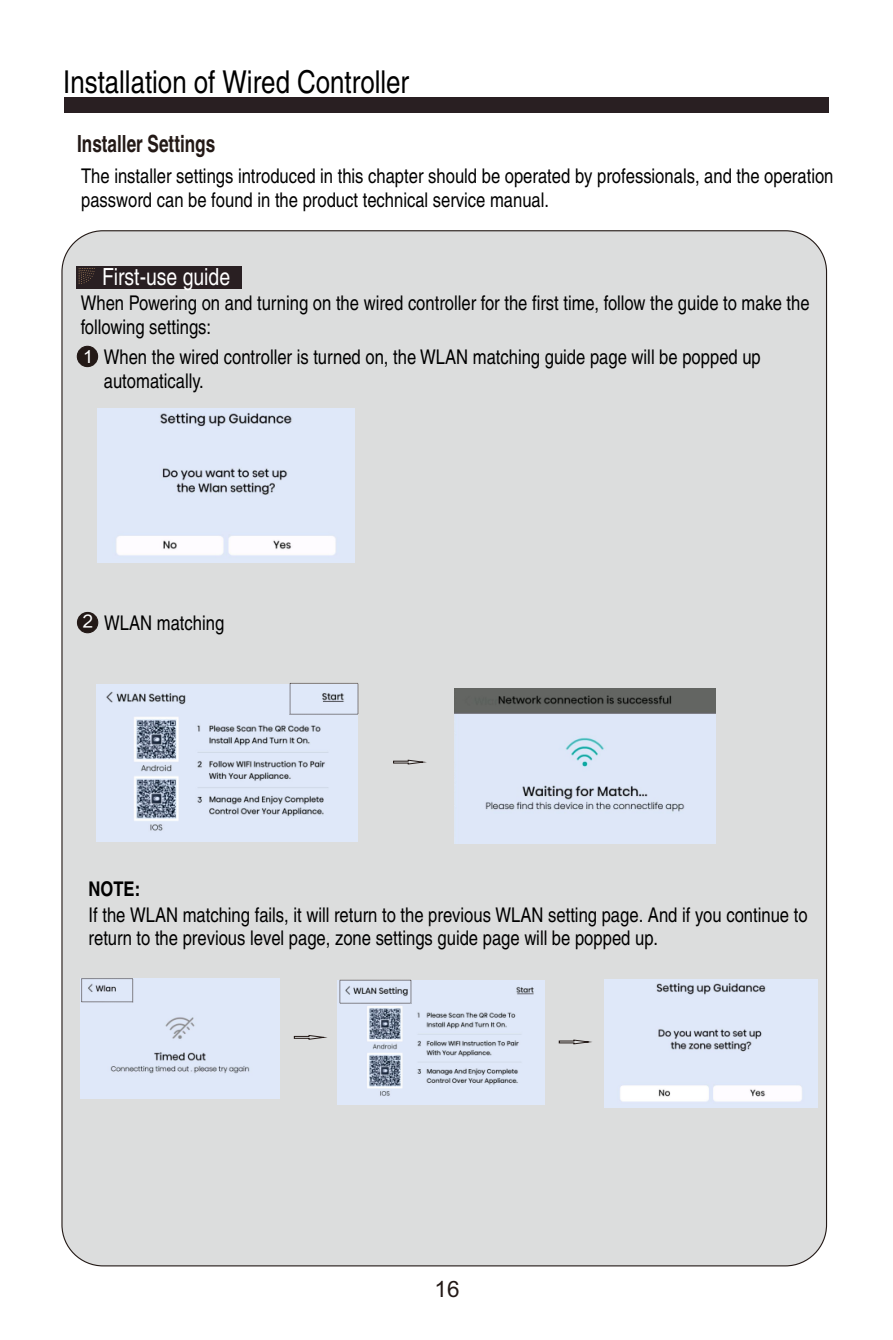
<style>
.page{position:relative;width:893px;height:1340px;background:#fff}
.page>*{position:absolute;margin:0;border:0;box-sizing:border-box;transform-origin:0 0}
.t1{font:condensed 31.5px "Helvetica";color:#000}
.t2{font:700 condensed 23.62px "Helvetica";color:#231916;scale:.88 1}
.t3{font:condensed 23.62px "Helvetica";color:#fff}
.t4{font:22.5px "Arial";color:#231916}
.t5{font:condensed 20.25px/23.4px "Helvetica";color:#000}
.t6{font:700 condensed 20.25px "Helvetica";color:#000}
.t7{font:18px "Arial";color:#fff}
.t8{font:18px "HY Qi Hei EES";color:#fff}
</style>
<div class="page">
<div style="left:64px;top:98px;width:765px;height:15px;background:#291f22"></div>
<div style="left:61px;top:230px;width:766px;height:1036px;background:#dcdddd;border:1px solid #231916;border-radius:41px"></div>
<div style="left:77px;top:346px;width:21px;height:21px;background:#231916;border:1px solid #231916;border-radius:50%"></div>
<div style="left:77px;top:612px;width:21px;height:21px;background:#231916;border:1px solid #231916;border-radius:50%"></div>
<svg style="left:393px;top:759px;width:34px;height:5px"></svg>
<div style="left:76px;top:266px;width:166px;height:23px;background:#291f22"></div>
<svg style="left:79px;top:268px;width:16px;height:16px"></svg>
<img style="left:96px;top:684px;width:262px;height:157px">
<img style="left:98px;top:409px;width:256px;height:153px">
<img style="left:80px;top:978px;width:200px;height:120px">
<img style="left:338px;top:980px;width:207px;height:124px">
<img style="left:604px;top:979px;width:213px;height:128px">
<svg style="left:294px;top:1035px;width:33px;height:4px"></svg>
<svg style="left:559px;top:1039px;width:33px;height:5px"></svg>
<img style="left:455px;top:688px;width:260px;height:156px">
<h1 class="t1" style="left:63px;top:70px;width:347px">Installation of Wired Controller</h1>
<p class="t2" style="left:77px;top:135px;width:158px">Installer Settings</p>
<p class="t5" style="left:81px;top:166px;width:754px">The installer settings introduced in this chapter should be operated by professionals, and the operation password can be found in the product technical service manual.</p>
<p class="t3" style="left:102px;top:267px;width:130px">First-use guide</p>
<p class="t5" style="left:81px;top:293px;width:730px">When Powering on and turning on the wired controller for the first time, follow the guide to make the following settings:</p>
<p class="t7" style="left:83px;top:350px;width:12px">1</p>
<p class="t5" style="left:104px;top:347px;width:658px">When the wired controller is turned on, the WLAN matching guide page will be popped up automatically.</p>
<p class="t8" style="left:82px;top:612px;width:13px">2</p>
<p class="t5" style="left:104px;top:613px;width:121px">WLAN matching</p>
<p class="t6" style="left:89px;top:881px;width:53px">NOTE:</p>
<p class="t5" style="left:89px;top:904px;width:721px">If the WLAN matching fails, it will return to the previous WLAN setting page. And if you continue to return to the previous level page, zone settings guide page will be popped up.</p>
<p class="t4" style="left:435px;top:1280px;width:27px">16</p>
</div>
